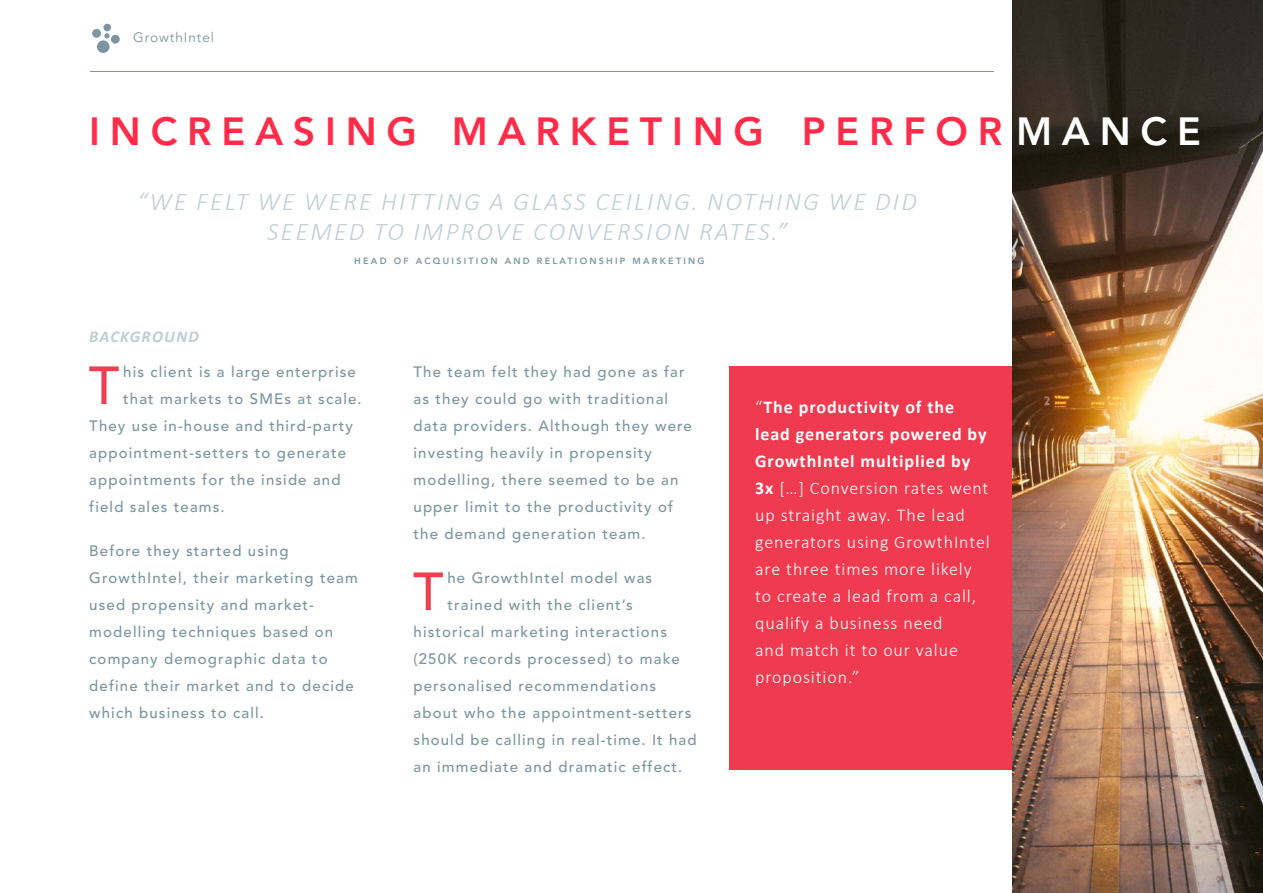
<style>
.page{position:relative;width:1263px;height:893px;background:#fff}
.page>*{position:absolute;margin:0;border:0;box-sizing:border-box;transform-origin:0 0}
.t1{font:500 53.1px "Avenir";color:#ef3d51}
.t2{font:500 53.1px "Avenir";color:#ef4052}
.t3{font:800 39px "Avenir";letter-spacing:.25em;color:#ff2c49}
.t4{font:italic 300 25.5px/30px "Calibri";letter-spacing:.09em;color:#c1ced4;text-align:center}
.t5{font:300 18px/27px "Calibri";letter-spacing:.05em;color:#fff}
.t6{font:italic 700 16.5px "Calibri";letter-spacing:.075em;color:#c0cdd3}
.t7{font:500 15px/27px "Avenir";letter-spacing:.075em;color:#7c95a0}
.t8{font:13.5px "Avenir";letter-spacing:.075em;color:#7c959e}
.t9{font:800 9px "Avenir";letter-spacing:.25em;color:#7d96a0}
.s1{color:#fff}
.s2{font-weight:700}
</style>
<div class="page">
<hr style="left:90px;top:72px;width:904px;height:1px;background:#7c95a0">
<img style="left:1012px;top:0;width:251px;height:893px">
<div style="left:729px;top:366px;width:283px;height:404px;background:#ef3a4f"></div>
<hr style="left:1262px;top:502px;width:1px;height:179px;background:#ef3a4f">
<div style="left:97px;top:40px;width:12px;height:13px;background:#7c95a0;border-radius:50%"></div>
<div style="left:111px;top:35px;width:9px;height:9px;background:#7c95a0;border-radius:50%"></div>
<div style="left:103px;top:24px;width:8px;height:7px;background:#7c95a0;border-radius:50%"></div>
<div style="left:92px;top:29px;width:9px;height:9px;background:#7c95a0;border-radius:50%"></div>
<svg style="left:104px;top:33px;width:6px;height:5px"></svg>
<p class="t8" style="left:133px;top:30px;width:82px">GrowthIntel</p>
<h2 class="t3" style="left:89px;top:109px;width:1113px">INCREASING MARKETING PERFOR<span class="s1">MANCE</span></h2>
<h3 class="t4" style="left:137px;top:186px;width:781px">“WE FELT WE WERE HITTING A GLASS CEILING. NOTHING WE DID<br>SEEMED TO IMPROVE CONVERSION RATES.”</h3>
<p class="t9" style="left:354px;top:255px;width:352px">HEAD OF ACQUISITION AND RELATIONSHIP MARKETING</p>
<p class="t6" style="left:89px;top:325px;width:111px">BACKGROUND</p>
<h1 class="t1" style="left:89px;top:355px;width:32px">T</h1>
<p class="t7" style="left:123px;top:359px;width:234px">his client is a large enterprise</p>
<p class="t7" style="left:123px;top:386px;width:240px">that markets to SMEs at scale.</p>
<p class="t7" style="left:89px;top:413px;width:265px">They use in-house and third-party</p>
<p class="t7" style="left:89px;top:440px;width:258px">appointment-setters to generate</p>
<p class="t7" style="left:89px;top:467px;width:253px">appointments for the inside and</p>
<p class="t7" style="left:89px;top:494px;width:137px">field sales teams.</p>
<p class="t7" style="left:89px;top:538px;width:270px">Before they started using<br>GrowthIntel, their marketing team used propensity and market&shy;modelling techniques based on company demographic data to define their market and to decide which business to call.</p>
<p class="t7" style="left:414px;top:359px;width:280px">The team felt they had gone as far as they could go with traditional data providers. Although they were investing heavily in propensity modelling, there seemed to be an upper limit to the productivity of the demand generation team.</p>
<h1 class="t2" style="left:413px;top:561px;width:32px">T</h1>
<p class="t7" style="left:447px;top:565px;width:206px">he GrowthIntel model was</p>
<p class="t7" style="left:447px;top:592px;width:187px">trained with the client’s</p>
<p class="t7" style="left:414px;top:619px;width:255px">historical marketing interactions</p>
<p class="t7" style="left:414px;top:646px;width:268px">(250K records processed) to make</p>
<p class="t7" style="left:414px;top:673px;width:244px">personalised recommendations</p>
<p class="t7" style="left:414px;top:700px;width:280px">about who the appointment-setters</p>
<p class="t7" style="left:414px;top:727px;width:285px">should be calling in real-time. It had</p>
<p class="t7" style="left:414px;top:754px;width:270px">an immediate and dramatic effect.</p>
<p class="t5" style="left:755px;top:393px;width:236px">“<span class="s2">The productivity of the lead generators powered by<br>GrowthIntel multiplied by<br>3x</span> […] Conversion rates went up straight away. The lead generators using GrowthIntel are three times more likely to create a lead from a call, qualify a business need<br>and match it to our value proposition.”</p>
</div>
